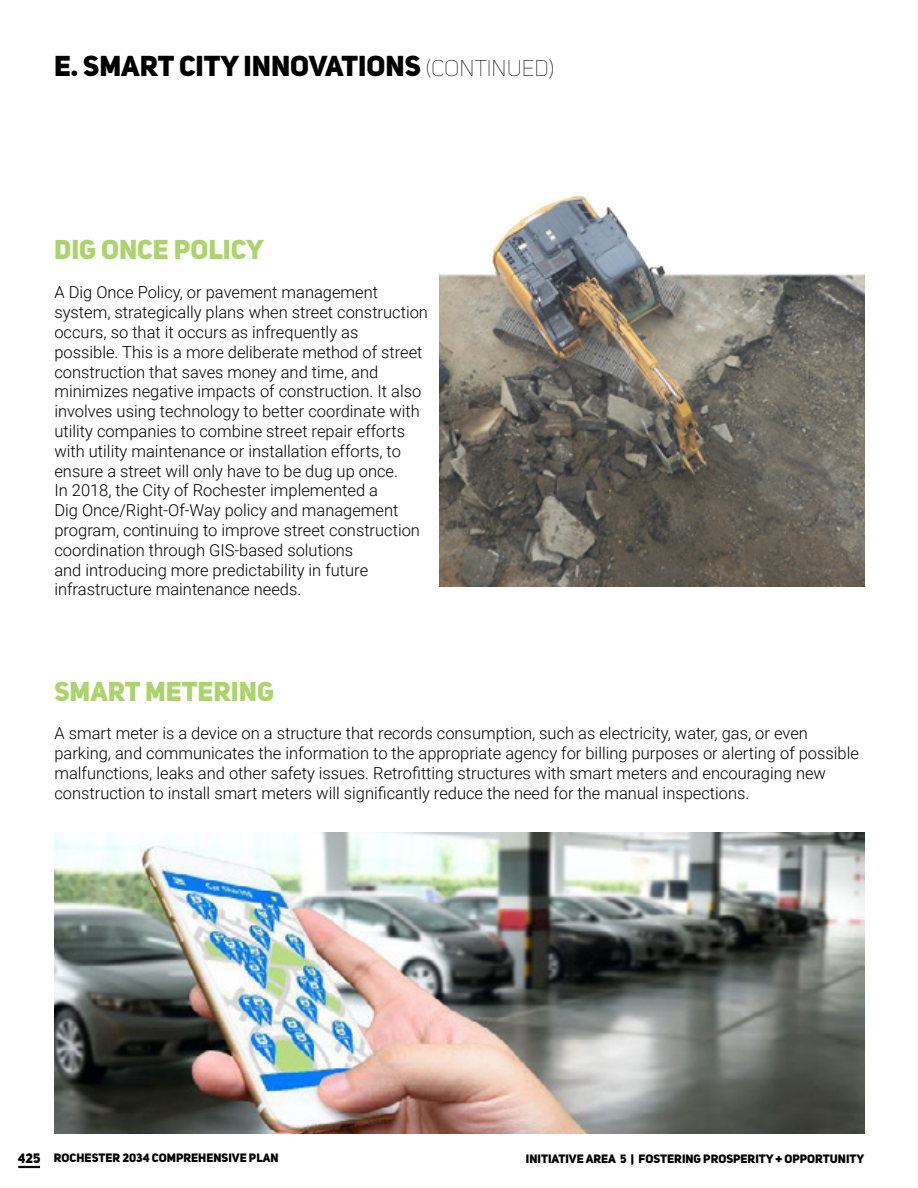
<style>
.page{position:relative;width:918px;height:1188px;background:#fff}
.page>*{position:absolute;margin:0;border:0;box-sizing:border-box;transform-origin:0 0}
.Subsequent_SEction_H{font:28.5px "Uni Sans Heavy CAPS";color:#000}
.Sub_Heading_Green_Ca{font:27px "Uni Sans Heavy CAPS";color:#add36c}
.Body_Text_w__Paragra{font:300 16.5px/19.8px "Roboto";color:#000}
.t1{font:12px "Uni Sans Heavy CAPS";color:#000}
.s1{font-family:"Uni Sans Thin CAPS";font-size:22.5px}
.s2{font-size:13.5px}
</style>
<div class="page">
<img style="left:54px;top:832px;width:810px;height:302px">
<img style="left:439px;top:196px;width:425px;height:391px">
<hr style="left:18px;top:1166px;width:22px;height:2px;background:#000">
<p class="Subsequent_SEction_H" style="left:54px;top:47px;width:502px">E. SMART CITY INNOVATIONS <span class="s1">(CONTINUED)</span></p>
<p class="Sub_Heading_Green_Ca" style="left:54px;top:232px;width:211px">DIG ONCE POLICY</p>
<p class="Body_Text_w__Paragra" style="left:54px;top:282px;width:375px">A Dig Once Policy, or pavement management system, strategically plans when street construction occurs, so that it occurs as infrequently as<br>possible. This is a more deliberate method of street construction that saves money and time, and minimizes negative impacts of construction. It also involves using technology to better coordinate with utility companies to combine street repair efforts with utility maintenance or installation efforts, to ensure a street will only have to be dug up once.<br>In 2018, the City of Rochester implemented a<br>Dig Once/Right-Of-Way policy and management program, continuing to improve street construction coordination through GIS-based solutions<br>and introducing more predictability in future infrastructure maintenance needs.</p>
<p class="Sub_Heading_Green_Ca" style="left:54px;top:674px;width:221px">SMART METERING</p>
<p class="Body_Text_w__Paragra" style="left:54px;top:723px;width:806px">A smart meter is a device on a structure that records consumption, such as electricity, water, gas, or even parking, and communicates the information to the appropriate agency for billing purposes or alerting of possible malfunctions, leaks and other safety issues. Retrofitting structures with smart meters and encouraging new construction to install smart meters will significantly reduce the need for the manual inspections.</p>
<p class="t1" style="left:18px;top:1150px;width:323px"><span class="s2">425</span> ROCHESTER 2034 COMPREHENSIVE PLAN - DRAFT</p>
<p class="t1" style="left:526px;top:1151px;width:340px">INITIATIVE AREA 5 | FOSTERING PROSPERITY + OPPORTUNITY</p>
</div>
